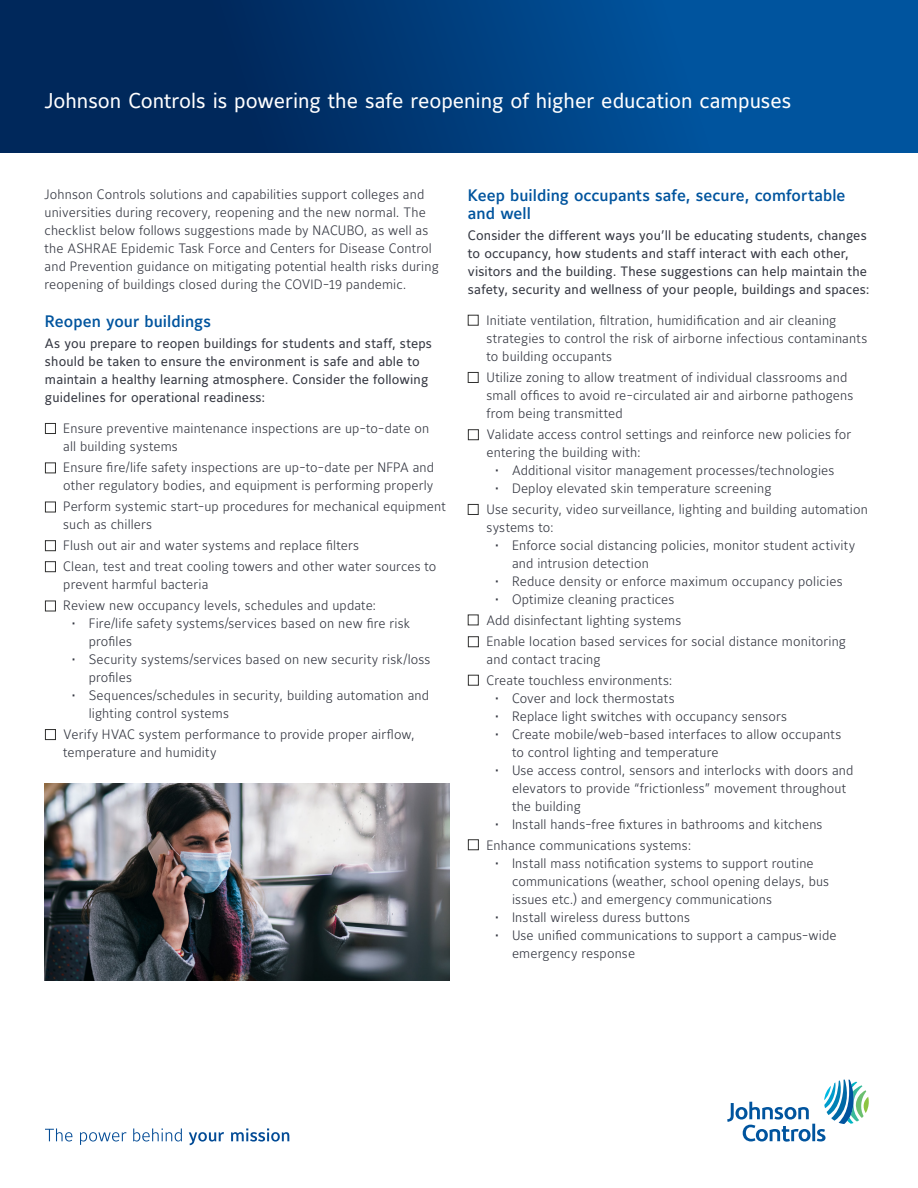
<style>
.page{position:relative;width:918px;height:1188px;background:#fff}
.page>*{position:absolute;margin:0;border:0;box-sizing:border-box;transform-origin:0 0}
.t1{font:21.15px "Maurea Jci Lf ML";letter-spacing:-.005em;color:#fff}
.t2{font:500 16.5px/18px "Maurea Jci Lf ML";letter-spacing:.005em;color:#00549e}
.t3{font:300 13.5px/18px "Maurea Jci Lf ML";letter-spacing:.01em;color:#343741}
.t4{font:13.5px/18px "Maurea Jci Lf ML";letter-spacing:.01em;color:#343741}
</style>
<div class="page">
<div style="left:0;top:0;width:918px;height:153px;background:linear-gradient(to right,#001f4e,#005caa)"></div>
<div style="left:468px;top:372px;width:10px;height:11px;border:1px solid #30302f"></div>
<div style="left:468px;top:430px;width:11px;height:10px;border:1px solid #30302f"></div>
<div style="left:468px;top:504px;width:10px;height:11px;border:1px solid #30302f"></div>
<div style="left:468px;top:637px;width:11px;height:10px;border:1px solid #30302f"></div>
<div style="left:468px;top:675px;width:11px;height:10px;border:1px solid #30302f"></div>
<div style="left:468px;top:840px;width:11px;height:10px;border:1px solid #30302f"></div>
<img style="left:45px;top:783px;width:405px;height:198px">
<div style="left:45px;top:423px;width:11px;height:11px;border:1px solid #30302f"></div>
<div style="left:45px;top:463px;width:11px;height:10px;border:1px solid #30302f"></div>
<div style="left:45px;top:502px;width:11px;height:10px;border:1px solid #30302f"></div>
<div style="left:45px;top:540px;width:11px;height:11px;border:1px solid #30302f"></div>
<div style="left:45px;top:561px;width:11px;height:11px;border:1px solid #30302f"></div>
<div style="left:45px;top:601px;width:11px;height:10px;border:1px solid #30302f"></div>
<div style="left:45px;top:729px;width:11px;height:11px;border:1px solid #30302f"></div>
<svg style="left:45px;top:1128px;width:244px;height:17px"></svg>
<svg style="left:727px;top:1080px;width:142px;height:62px"></svg>
<h1 class="t1" style="left:45px;top:88px;width:748px">Johnson Controls is powering the safe reopening of higher education campuses</h1>
<p class="t3" style="left:45px;top:185px;width:396px">Johnson Controls solutions and capabilities support colleges and universities during recovery, reopening and the new normal. The checklist below follows suggestions made by NACUBO, as well as the ASHRAE Epidemic Task Force and Centers for Disease Control and Prevention guidance on mitigating potential health risks during reopening of buildings closed during the COVID-19 pandemic.</p>
<p class="t2" style="left:45px;top:313px;width:167px">Reopen your buildings</p>
<p class="t4" style="left:45px;top:335px;width:389px">As you prepare to reopen buildings for students and staff, steps should be taken to ensure the environment is safe and able to maintain a healthy learning atmosphere. Consider the following guidelines for operational readiness:</p>
<p class="t3" style="left:63px;top:419px;width:367px">Ensure preventive maintenance inspections are up-to-date on all building systems</p>
<p class="t3" style="left:63px;top:458px;width:372px">Ensure fire/life safety inspections are up-to-date per NFPA and other regulatory bodies, and equipment is performing properly</p>
<p class="t3" style="left:63px;top:497px;width:384px">Perform systemic start-up procedures for mechanical equipment such as chillers</p>
<p class="t3" style="left:63px;top:535px;width:375px;line-height:21px">Flush out air and water systems and replace filters<br>Clean, test and treat cooling towers and other water sources to</p>
<p class="t3" style="left:63px;top:574px;width:315px;line-height:21px">prevent harmful bacteria<br>Review new occupancy levels, schedules and update:</p>
<p class="t3" style="left:89px;top:614px;width:323px;text-indent:-17px">• Fire/life safety systems/services based on new fire risk profiles</p>
<p class="t3" style="left:89px;top:650px;width:343px;text-indent:-17px">• Security systems/services based on new security risk/loss profiles</p>
<p class="t3" style="left:89px;top:686px;width:342px;text-indent:-17px">• Sequences/schedules in security, building automation and lighting control systems</p>
<p class="t3" style="left:63px;top:725px;width:353px">Verify HVAC system performance to provide proper airflow, temperature and humidity</p>
<p class="t2" style="left:468px;top:187px;width:379px">Keep building occupants safe, secure, comfortable and well</p>
<p class="t4" style="left:468px;top:227px;width:403px">Consider the different ways you’ll be educating students, changes to occupancy, how students and staff interact with each other, visitors and the building. These suggestions can help maintain the safety, security and wellness of your people, buildings and spaces:</p>
<p class="t3" style="left:487px;top:311px;width:382px">Initiate ventilation, filtration, humidification and air cleaning strategies to control the risk of airborne infectious contaminants to building occupants</p>
<p class="t3" style="left:487px;top:368px;width:368px">Utilize zoning to allow treatment of individual classrooms and small offices to avoid re-circulated air and airborne pathogens from being transmitted</p>
<p class="t3" style="left:487px;top:425px;width:366px">Validate access control settings and reinforce new policies for entering the building with:</p>
<p class="t3" style="left:495px;top:461px;width:341px">• Additional visitor management processes/technologies</p>
<p class="t3" style="left:487px;top:478px;width:383px;line-height:21px;text-indent:9px">• Deploy elevated skin temperature screening<br>Use security, video surveillance, lighting and building automation</p>
<p class="t3" style="left:487px;top:518px;width:69px">systems to:</p>
<p class="t3" style="left:512px;top:536px;width:345px;text-indent:-17px">• Enforce social distancing policies, monitor student activity and intrusion detection</p>
<p class="t3" style="left:495px;top:572px;width:349px">• Reduce density or enforce maximum occupancy policies</p>
<p class="t3" style="left:487px;top:589px;width:361px;line-height:21px;text-indent:9px">• Optimize cleaning practices<br>Add disinfectant lighting systems<br>Enable location based services for social distance monitoring</p>
<p class="t3" style="left:487px;top:649px;width:188px;line-height:21px">and contact tracing<br>Create touchless environments:</p>
<p class="t3" style="left:495px;top:689px;width:181px">• Cover and lock thermostats</p>
<p class="t3" style="left:495px;top:707px;width:294px">• Replace light switches with occupancy sensors</p>
<p class="t3" style="left:512px;top:725px;width:331px;text-indent:-17px">• Create mobile/web-based interfaces to allow occupants to control lighting and temperature</p>
<p class="t3" style="left:512px;top:761px;width:343px;text-indent:-17px">• Use access control, sensors and interlocks with doors and elevators to provide “frictionless” movement throughout the building</p>
<p class="t3" style="left:487px;top:813px;width:338px;line-height:21px;text-indent:9px">• Install hands-free fixtures in bathrooms and kitchens<br>Enhance communications systems:</p>
<p class="t3" style="left:512px;top:854px;width:319px;text-indent:-17px">• Install mass notification systems to support routine communications (weather, school opening delays, bus issues etc.) and emergency communications</p>
<p class="t3" style="left:495px;top:908px;width:197px">• Install wireless duress buttons</p>
<p class="t3" style="left:512px;top:926px;width:326px;text-indent:-17px">• Use unified communications to support a campus-wide emergency response</p>
</div>
